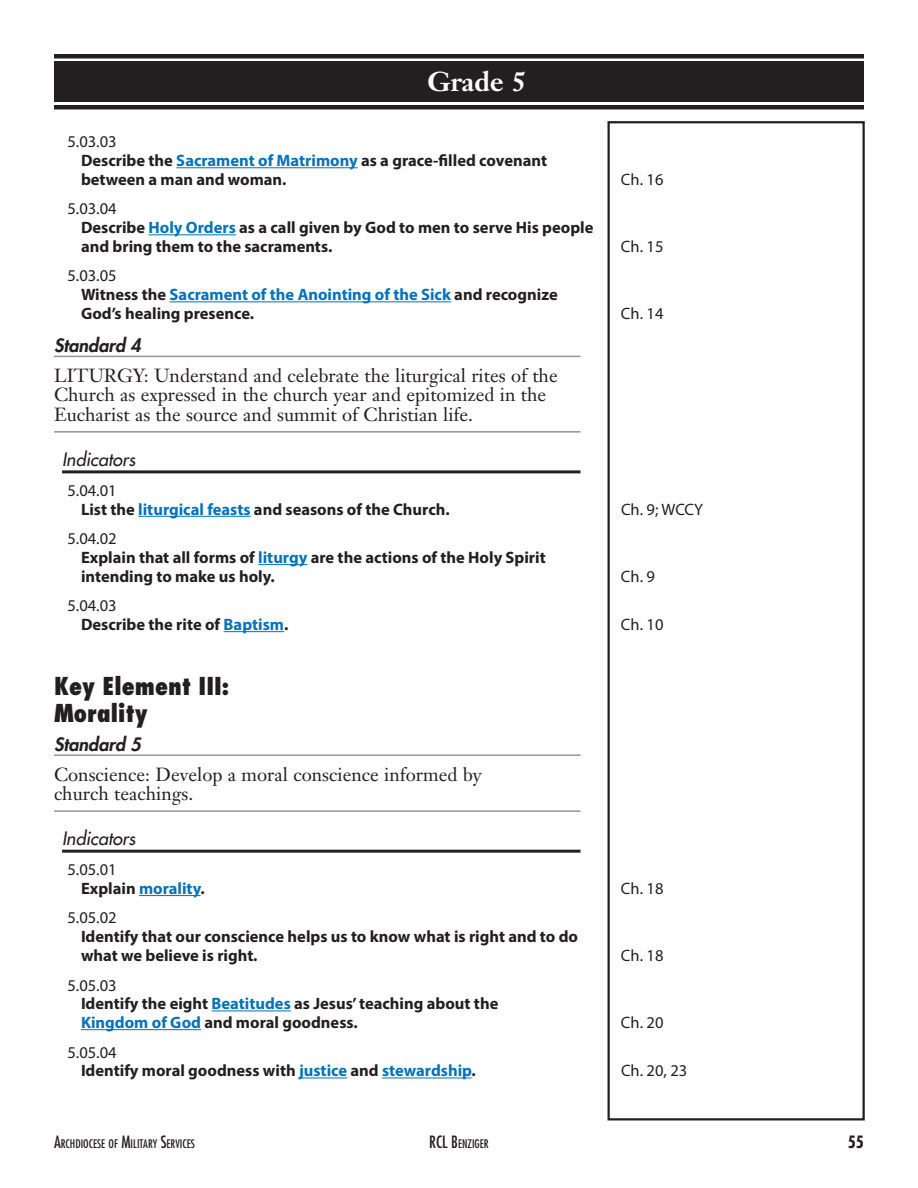
<style>
.page{position:relative;width:918px;height:1188px;background:#fff}
.page>*{position:absolute;margin:0;border:0;box-sizing:border-box;transform-origin:0 0}
.Heading_blk_bar{font:700 27px "Janson Text LT Std";color:#fff}
.Key_Element{font:800 condensed 24px/27px "Futura Std";color:#231f20}
.Creed{font:18.75px/19.5px "Janson Text LT Std";color:#231f20}
.Indicators{font:italic 500 18px "Futura Std";color:#231f20}
.Standard_I{font:italic 800 18px "Futura Std";color:#231f20}
.Corr_Military_Servic{font:700 16.5px/18.8px "Myriad Pro";color:#231f20}
.Corr_PK_01_01{font:16.5px "Myriad Pro";color:#231f20}
.Corr_Military_Servic-2{font:16.5px "Myriad Pro";color:#231f20}
.t1{font:700 condensed 16.5px "Futura Std";color:#231f20}
.t2{font:condensed 11.55px "Futura Std";color:#231f20}
.s1{color:#0072bc}
.s2{font-size:16.5px}
</style>
<div class="page">
<div style="left:54px;top:105px;width:810px;height:5px;background:#231f20"></div>
<div style="left:54px;top:54px;width:810px;height:5px;background:#231f20"></div>
<div style="left:608px;top:121px;width:257px;height:999px;border:2px solid #231f20"></div>
<div style="left:54px;top:62px;width:810px;height:40px;background:#231f20"></div>
<hr style="left:176px;top:167px;width:182px;height:1px;background:#0072bc">
<hr style="left:149px;top:234px;width:87px;height:1px;background:#0072bc">
<hr style="left:170px;top:301px;width:281px;height:1px;background:#0072bc">
<hr style="left:54px;top:356px;width:526px;height:1px;background:#939598">
<hr style="left:54px;top:431px;width:526px;height:2px;background:#939598">
<hr style="left:62px;top:470px;width:519px;height:3px;background:#231f20">
<hr style="left:138px;top:516px;width:113px;height:1px;background:#0072bc">
<hr style="left:258px;top:564px;width:49px;height:1px;background:#0072bc">
<hr style="left:224px;top:631px;width:60px;height:1px;background:#0072bc">
<hr style="left:54px;top:754px;width:526px;height:2px;background:#939598">
<hr style="left:54px;top:810px;width:526px;height:2px;background:#939598">
<hr style="left:62px;top:850px;width:519px;height:3px;background:#231f20">
<hr style="left:139px;top:895px;width:62px;height:1px;background:#0072bc">
<hr style="left:212px;top:1011px;width:79px;height:1px;background:#0072bc">
<hr style="left:81px;top:1029px;width:120px;height:1px;background:#0072bc">
<hr style="left:299px;top:1078px;width:48px;height:1px;background:#0072bc">
<hr style="left:382px;top:1078px;width:90px;height:1px;background:#0072bc">
<h1 class="Heading_blk_bar" style="left:394px;top:64px;width:168px">Kindergarten</h1>
<p class="Heading_blk_bar" style="left:428px;top:64px;width:100px">Grade 5</p>
<p class="Corr_PK_01_01" style="left:68px;top:132px;width:51px">5.03.03</p>
<p class="Corr_Military_Servic" style="left:81px;top:151px;width:468px">Describe the <span class="s1">Sacrament of Matrimony</span> as a grace-filled covenant between a man and woman.</p>
<p class="Corr_PK_01_01" style="left:68px;top:199px;width:51px">5.03.04</p>
<p class="Corr_Military_Servic" style="left:81px;top:218px;width:514px">Describe <span class="s1">Holy Orders</span> as a call given by God to men to serve His people and bring them to the sacraments.</p>
<p class="Corr_PK_01_01" style="left:68px;top:266px;width:51px">5.03.05</p>
<p class="Corr_Military_Servic" style="left:81px;top:285px;width:478px">Witness the <span class="s1">Sacrament of the Anointing of the Sick</span> and recognize<br>God’s healing presence.</p>
<p class="Corr_Military_Servic-2" style="left:621px;top:169px;width:44px">Ch. 16</p>
<p class="Corr_Military_Servic-2" style="left:621px;top:236px;width:44px">Ch. 15</p>
<p class="Corr_Military_Servic-2" style="left:621px;top:303px;width:44px">Ch. 14</p>
<p class="Standard_I" style="left:54px;top:334px;width:89px">Standard 4</p>
<p class="Creed" style="left:54px;top:366px;width:505px">LITURGY: Understand and celebrate the liturgical rites of the<br>Church as expressed in the church year and epitomized in the<br>Eucharist as the source and summit of Christian life.</p>
<p class="Indicators" style="left:62px;top:448px;width:75px">Indicators</p>
<p class="Corr_PK_01_01" style="left:68px;top:480px;width:51px">5.04.01</p>
<p class="Corr_Military_Servic" style="left:81px;top:499px;width:370px">List the <span class="s1">liturgical feasts</span> and seasons of the Church.</p>
<p class="Corr_Military_Servic-2" style="left:621px;top:499px;width:84px">Ch. 9; WCCY</p>
<p class="Corr_PK_01_01" style="left:68px;top:528px;width:51px">5.04.02</p>
<p class="Corr_Military_Servic" style="left:81px;top:547px;width:466px">Explain that all forms of <span class="s1">liturgy</span> are the actions of the Holy Spirit intending to make us holy.</p>
<p class="Corr_Military_Servic-2" style="left:621px;top:566px;width:36px">Ch. 9</p>
<p class="Corr_PK_01_01" style="left:68px;top:596px;width:51px">5.04.03</p>
<p class="Corr_Military_Servic" style="left:81px;top:615px;width:209px">Describe the rite of <span class="s1">Baptism</span>.</p>
<p class="Corr_Military_Servic-2" style="left:621px;top:614px;width:44px">Ch. 10</p>
<p class="Key_Element" style="left:54px;top:672px;width:177px">Key Element III:<br>Morality</p>
<p class="Standard_I" style="left:54px;top:733px;width:89px">Standard 5</p>
<p class="Creed" style="left:54px;top:764px;width:429px">Conscience: Develop a moral conscience informed by church teachings.</p>
<p class="Indicators" style="left:62px;top:827px;width:75px">Indicators</p>
<p class="Corr_PK_01_01" style="left:68px;top:859px;width:51px">5.05.01</p>
<p class="Corr_Military_Servic" style="left:81px;top:878px;width:125px">Explain <span class="s1">morality</span>.</p>
<p class="Corr_Military_Servic-2" style="left:621px;top:878px;width:44px">Ch. 18</p>
<p class="Corr_PK_01_01" style="left:68px;top:908px;width:51px">5.05.02</p>
<p class="Corr_Military_Servic" style="left:81px;top:927px;width:499px">Identify that our conscience helps us to know what is right and to do what we believe is right.</p>
<p class="Corr_Military_Servic-2" style="left:621px;top:945px;width:44px">Ch. 18</p>
<p class="Corr_PK_01_01" style="left:68px;top:975px;width:51px">5.05.03</p>
<p class="Corr_Military_Servic" style="left:81px;top:994px;width:419px">Identify the eight <span class="s1">Beatitudes</span> as Jesus’ teaching about the<br><span class="s1">Kingdom of God</span> and moral goodness.</p>
<p class="Corr_Military_Servic-2" style="left:621px;top:1012px;width:44px">Ch. 20</p>
<p class="Corr_PK_01_01" style="left:68px;top:1042px;width:51px">5.05.04</p>
<p class="Corr_Military_Servic" style="left:81px;top:1061px;width:396px">Identify moral goodness with <span class="s1">justice</span> and <span class="s1">stewardship</span>.</p>
<p class="Corr_Military_Servic-2" style="left:621px;top:1061px;width:68px">Ch. 20, 23</p>
<p class="t2" style="left:54px;top:1136px;width:142px"><span class="s2">A</span>RCHDIOCESE OF <span class="s2">M</span>ILITARY <span class="s2">S</span>ERVICES</p>
<p class="t2" style="left:429px;top:1136px;width:61px"><span class="s2">RCL B</span>ENZIGER</p>
<p class="t1" style="left:848px;top:1131px;width:18px">55</p>
</div>
